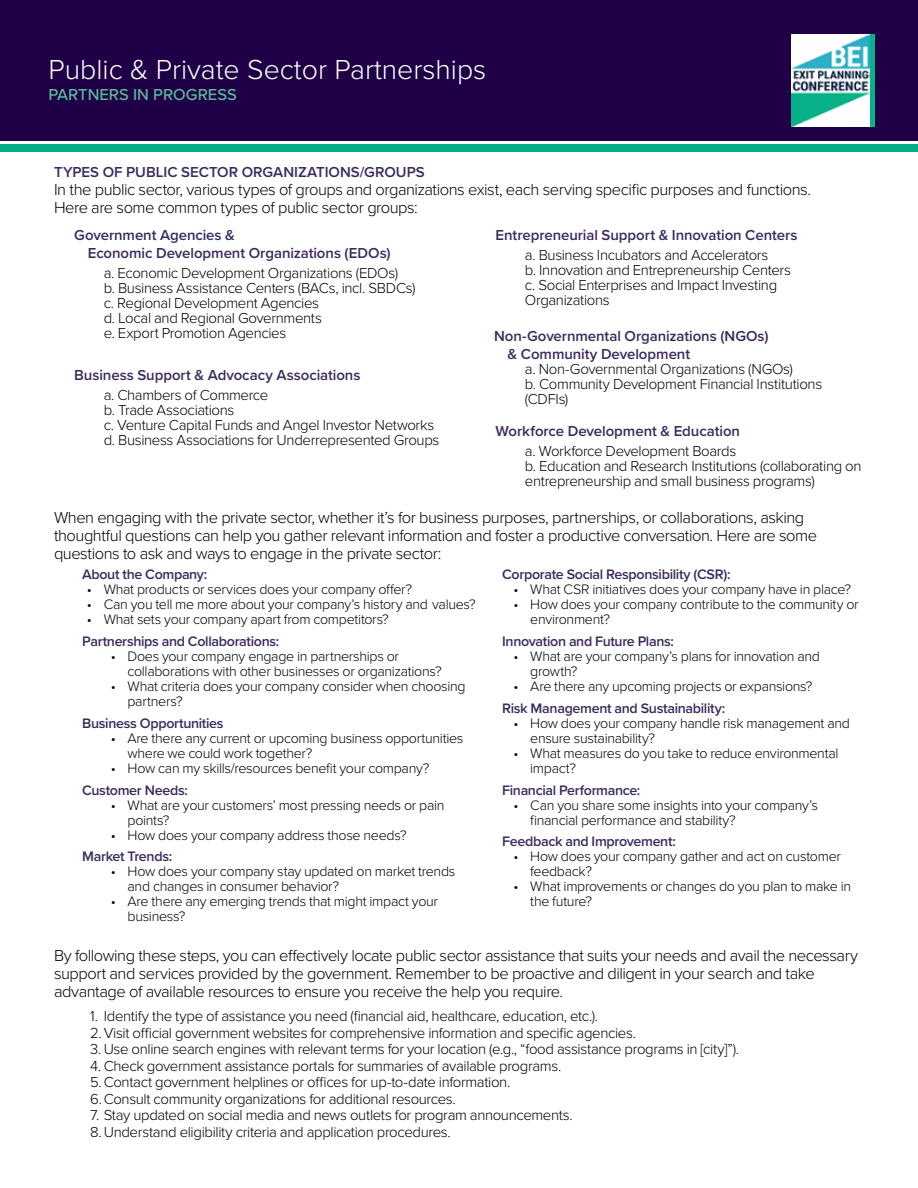
<style>
.page{position:relative;width:918px;height:1188px;background:#fff}
.page>*{position:absolute;margin:0;border:0;box-sizing:border-box;transform-origin:0 0}
.t1{font:300 28.5px "Proxima Nova";color:#fff}
.t2{font:300 16.5px/18px "Proxima Nova";letter-spacing:-.03em;color:#000}
.t3{font:500 16.5px "Proxima Nova";color:#5ebb9a}
.t4{font:300 15px/15px "Proxima Nova";letter-spacing:-.025em;color:#000}
.t5{font:600 15px/18px "Proxima Nova";letter-spacing:-.005em;color:#3c2a5f}
.t6{font:300 14.25px/15px "Proxima Nova";letter-spacing:-.025em;color:#000}
.t7{font:600 14.25px "Proxima Nova";letter-spacing:-.025em;color:#3c2a5f}
</style>
<div class="page">
<div style="left:0;top:0;width:918px;height:140px;background:#1f0047"></div>
<div style="left:0;top:144px;width:918px;height:7px;background:#04af87"></div>
<div style="left:796px;top:35px;width:79px;height:92px;background:#08b188"></div>
<img style="left:792px;top:35px;width:78px;height:92px">
<h1 class="t1" style="left:49px;top:48px;width:439px">Public &amp; Private Sector Partnerships</h1>
<p class="t3" style="left:49px;top:82px;width:190px">PARTNERS IN PROGRESS</p>
<p class="t5" style="left:54px;top:163px;width:372px">TYPES OF PUBLIC SECTOR ORGANIZATIONS/GROUPS</p>
<p class="t2" style="left:54px;top:180px;width:759px">In the public sector, various types of groups and organizations exist, each serving specific purposes and functions.<br>Here are some common types of public sector groups:</p>
<p class="t5" style="left:88px;top:225px;width:304px;text-indent:-14px">Government Agencies &amp;<br>Economic Development Organizations (EDOs)</p>
<p class="t4" style="left:104px;top:265px;width:313px">a. Economic Development Organizations (EDOs)<br>b. Business Assistance Centers (BACs, incl. SBDCs) c. Regional Development Agencies<br>d. Local and Regional Governments<br>e. Export Promotion Agencies</p>
<p class="t5" style="left:74px;top:365px;width:288px">Business Support &amp; Advocacy Associations</p>
<p class="t4" style="left:104px;top:387px;width:337px">a. Chambers of Commerce<br>b. Trade Associations<br>c. Venture Capital Funds and Angel Investor Networks d. Business Associations for Underrepresented Groups</p>
<p class="t5" style="left:495px;top:225px;width:304px">Entrepreneurial Support &amp; Innovation Centers</p>
<p class="t4" style="left:525px;top:247px;width:268px">a. Business Incubators and Accelerators<br>b. Innovation and Entrepreneurship Centers c. Social Enterprises and Impact Investing Organizations</p>
<p class="t5" style="left:508px;top:327px;width:262px;text-indent:-14px">Non-Governmental Organizations (NGOs) &amp; Community Development</p>
<p class="t4" style="left:525px;top:361px;width:299px">a. Non-Governmental Organizations (NGOs)<br>b. Community Development Financial Institutions (CDFIs)</p>
<p class="t5" style="left:495px;top:421px;width:246px">Workforce Development &amp; Education</p>
<p class="t4" style="left:525px;top:443px;width:338px">a. Workforce Development Boards<br>b. Education and Research Institutions (collaborating on entrepreneurship and small business programs)</p>
<p class="t2" style="left:54px;top:507px;width:765px">When engaging with the private sector, whether it’s for business purposes, partnerships, or collaborations, asking thoughtful questions can help you gather relevant information and foster a productive conversation. Here are some questions to ask and ways to engage in the private sector:</p>
<p class="t7" style="left:502px;top:564px;width:230px">Corporate Social Responsibility (CSR):</p>
<p class="t6" style="left:514px;top:581px;width:339px">• What CSR initiatives does your company have in place?</p>
<p class="t6" style="left:530px;top:596px;width:330px;text-indent:-17px">• How does your company contribute to the community or environment?</p>
<p class="t7" style="left:502px;top:631px;width:173px">Innovation and Future Plans:</p>
<p class="t6" style="left:530px;top:648px;width:291px;text-indent:-17px">• What are your company’s plans for innovation and growth?</p>
<p class="t6" style="left:514px;top:678px;width:300px">• Are there any upcoming projects or expansions?</p>
<p class="t7" style="left:502px;top:698px;width:225px">Risk Management and Sustainability:</p>
<p class="t6" style="left:530px;top:715px;width:321px;text-indent:-17px">• How does your company handle risk management and ensure sustainability?</p>
<p class="t6" style="left:530px;top:745px;width:310px;text-indent:-17px">• What measures do you take to reduce environmental impact?</p>
<p class="t7" style="left:502px;top:779px;width:140px">Financial Performance:</p>
<p class="t6" style="left:530px;top:797px;width:289px;text-indent:-17px">• Can you share some insights into your company’s financial performance and stability?</p>
<p class="t7" style="left:502px;top:831px;width:175px">Feedback and Improvement:</p>
<p class="t6" style="left:530px;top:848px;width:312px;text-indent:-17px">• How does your company gather and act on customer feedback?</p>
<p class="t6" style="left:530px;top:878px;width:322px;text-indent:-17px">• What improvements or changes do you plan to make in the future?</p>
<p class="t7" style="left:82px;top:564px;width:127px">About the Company:</p>
<p class="t6" style="left:87px;top:581px;width:327px">• What products or services does your company offer?</p>
<p class="t6" style="left:87px;top:596px;width:390px">• Can you tell me more about your company’s history and values?</p>
<p class="t6" style="left:87px;top:611px;width:303px">• What sets your company apart from competitors?</p>
<p class="t7" style="left:82px;top:631px;width:199px">Partnerships and Collaborations:</p>
<p class="t6" style="left:128px;top:648px;width:316px;text-indent:-17px">• Does your company engage in partnerships or collaborations with other businesses or organizations?</p>
<p class="t6" style="left:128px;top:678px;width:340px;text-indent:-17px">• What criteria does your company consider when choosing partners?</p>
<p class="t7" style="left:82px;top:713px;width:143px">Business Opportunities</p>
<p class="t6" style="left:128px;top:730px;width:337px;text-indent:-17px">• Are there any current or upcoming business opportunities where we could work together?</p>
<p class="t6" style="left:111px;top:760px;width:320px">• How can my skills/resources benefit your company?</p>
<p class="t7" style="left:82px;top:779px;width:107px">Customer Needs:</p>
<p class="t6" style="left:128px;top:797px;width:318px;text-indent:-17px">• What are your customers’ most pressing needs or pain points?</p>
<p class="t6" style="left:111px;top:827px;width:297px">• How does your company address those needs?</p>
<p class="t7" style="left:82px;top:846px;width:92px">Market Trends:</p>
<p class="t6" style="left:128px;top:863px;width:329px;text-indent:-17px">• How does your company stay updated on market trends and changes in consumer behavior?</p>
<p class="t6" style="left:128px;top:893px;width:312px;text-indent:-17px">• Are there any emerging trends that might impact your business?</p>
<p class="t2" style="left:54px;top:946px;width:806px">By following these steps, you can effectively locate public sector assistance that suits your needs and avail the necessary support and services provided by the government. Remember to be proactive and diligent in your search and take advantage of available resources to ensure you receive the help you require.</p>
<p class="t4" style="left:90px;top:1008px;width:509px">1. Identify the type of assistance you need (financial aid, healthcare, education, etc.).</p>
<p class="t4" style="left:90px;top:1024px;width:547px">2. Visit official government websites for comprehensive information and specific agencies.</p>
<p class="t4" style="left:90px;top:1041px;width:650px">3. Use online search engines with relevant terms for your location (e.g., “food assistance programs in [city]”).</p>
<p class="t4" style="left:90px;top:1057px;width:473px;line-height:16.5px">4. Check government assistance portals for summaries of available programs.<br>5.Contact government helplines or offices for up-to-date information.<br>6.Consult community organizations for additional resources.</p>
<p class="t4" style="left:90px;top:1106px;width:484px;line-height:16.5px">7. Stay updated on social media and news outlets for program announcements.<br>8.Understand eligibility criteria and application procedures.</p>
</div>
